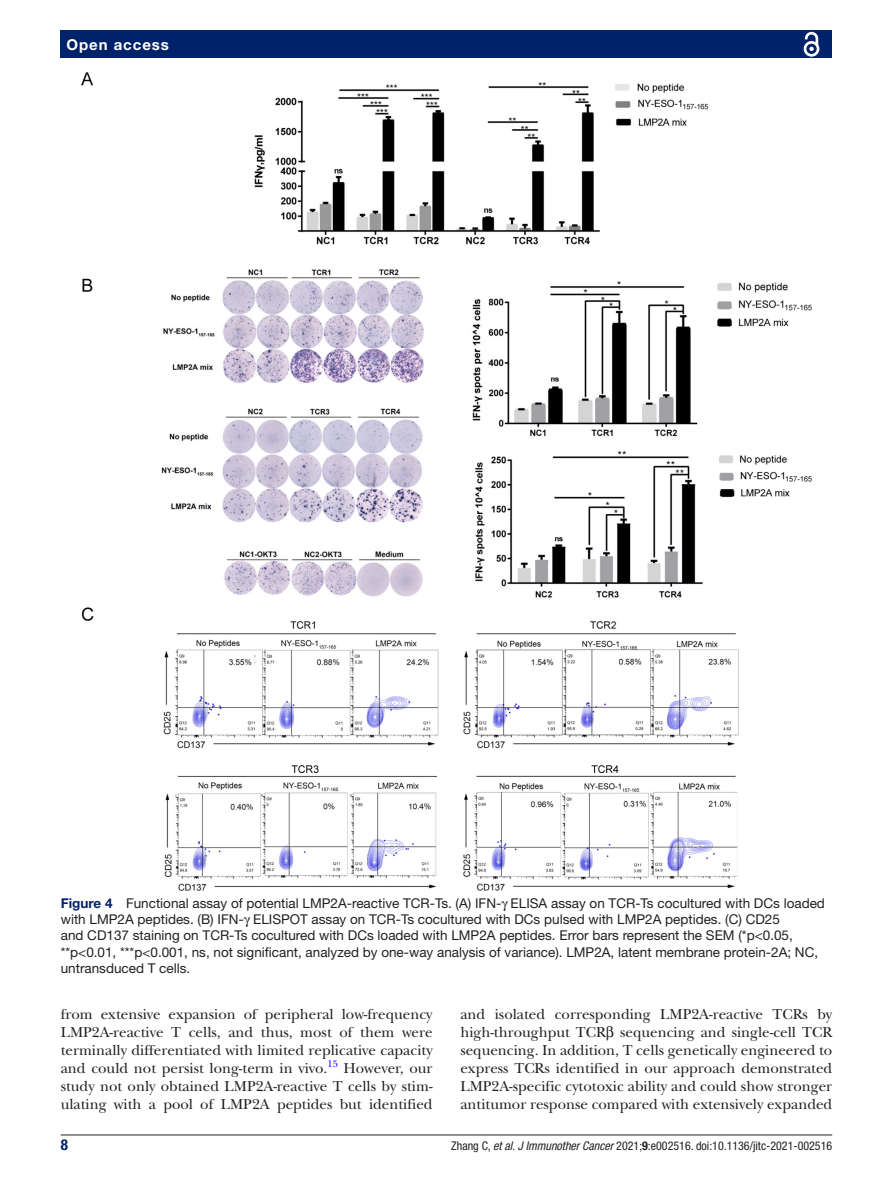
<style>
.page{position:relative;width:893px;height:1191px;background:#fff}
.page>*{position:absolute;margin:0;border:0;box-sizing:border-box;transform-origin:0 0}
.t1{font:15px/18px "New Baskerville";color:#231f20;text-align:justify}
.t2{font:700 15px "Helvetica Neue LT Std";letter-spacing:.065em;color:#fff}
.t3{font:700 condensed 15px "Helvetica Neue LT Std";color:#00226b}
.t4{font:13.5px/16.2px "Helvetica Neue LT Std";color:#231f20}
.t5{font:condensed 12px "Helvetica Neue LT Std";color:#231f20}
.t6{font:9.9px "New Baskerville";color:#00f}
.s1{font-weight:700;color:#00226b}
.s2{font-style:italic}
.s3{font-weight:700}
</style>
<div class="page">
<hr style="left:61px;top:1134px;width:771px;height:1px;background:#231f20">
<div style="left:61px;top:31px;width:771px;height:27px;background:#00226b"></div>
<svg style="left:803px;top:31px;width:17px;height:26px"></svg>
<img style="left:81px;top:73px;width:730px;height:817px">
<p class="t2" style="left:66px;top:35px;width:104px">Open access</p>
<p class="t4" style="left:61px;top:895px;width:766px"><span class="s1">Figure 4</span> Functional assay of potential LMP2A-reactive TCR-Ts. (A) IFN- ELISA assay on TCR-Ts cocultured with DCs loaded with LMP2A peptides. (B) IFN- ELISPOT assay on TCR-Ts cocultured with DCs pulsed with LMP2A peptides. (C) CD25<br>and CD137 staining on TCR-Ts cocultured with DCs loaded with LMP2A peptides. Error bars represent the SEM (*p&lt;0.05, **p&lt;0.01, ***p&lt;0.001, ns, not significant, analyzed by one-way analysis of variance). LMP2A, latent membrane protein-2A; NC, untransduced T cells.</p>
<p class="t1" style="left:61px;top:1005px;width:373px">from extensive expansion of peripheral low-frequency LMP2A-reactive T cells, and thus, most of them were terminally differentiated with limited replicative capacity and could not persist long-term in vivo.</p>
<p class="t6" style="left:327px;top:1057px;width:12px">15</p>
<p class="t1" style="left:61px;top:1059px;width:373px;text-indent:283px">However, our study not only obtained LMP2A-reactive T cells by stim&shy;ulating with a pool of LMP2A peptides but identified</p>
<p class="t1" style="left:460px;top:1005px;width:373px">and isolated corresponding LMP2A-reactive TCRs by high-throughput TCR sequencing and single-cell TCR sequencing. In addition, T cells genetically engineered to express TCRs identified in our approach demonstrated LMP2A-specific cytotoxic ability and could show stronger antitumor response compared with extensively expanded</p>
<p class="t3" style="left:61px;top:1135px;width:9px">8</p>
<p class="t5" style="left:451px;top:1138px;width:382px">Zhang C, <span class="s2">et al</span>. <span class="s2">J Immunother Cancer</span> 2021;<span class="s3">9</span>:e002516. doi:10.1136/jitc-2021-002516</p>
</div>
